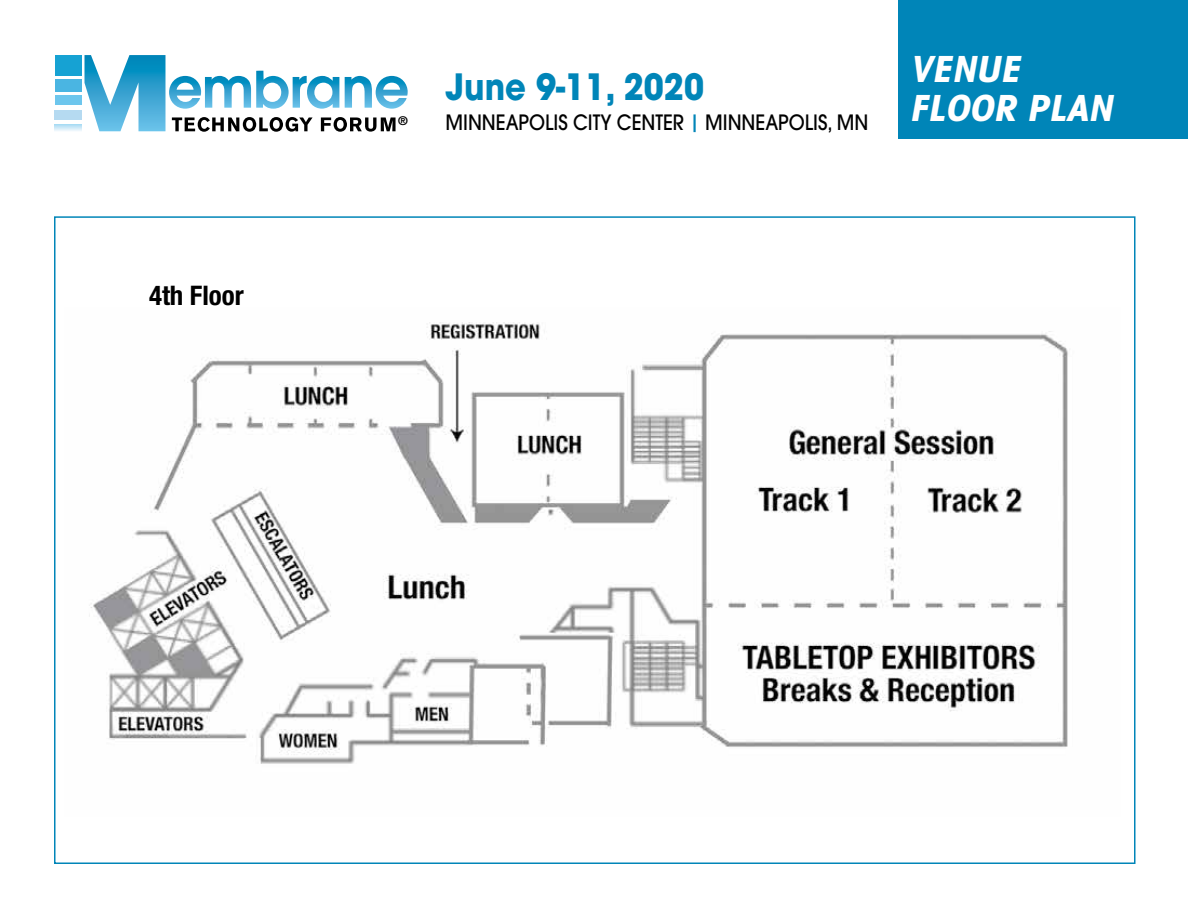
<style>
.page{position:relative;width:1188px;height:918px;background:#fff}
.page>*{position:absolute;margin:0;border:0;box-sizing:border-box;transform-origin:0 0}
.t1{font:italic 700 condensed 36px/39px "Avant Garde";color:#fff;scale:1.1 1}
.t2{font:700 36px "Avant Garde";color:#0085b8;scale:.9 1}
.t3{font:700 condensed 27px "Helvetica Neue";color:#000}
.t4{font:500 21px "Avant Garde";color:#000;scale:.9 1}
.t5{font:700 12.15px "Helvetica Neue";color:#000}
.s1{color:#0085b8}
</style>
<div class="page">
<svg style="left:84px;top:55px;width:324px;height:77px"></svg>
<svg style="left:55px;top:124px;width:27px;height:7px"></svg>
<div style="left:55px;top:55px;width:27px;height:21px;background:#16a2d3"></div>
<div style="left:55px;top:79px;width:27px;height:13px;background:#4ab5e2"></div>
<div style="left:55px;top:95px;width:27px;height:10px;background:#6dc6ed"></div>
<div style="left:55px;top:110px;width:27px;height:9px;background:#b5daf1"></div>
<div style="left:898px;top:0;width:290px;height:139px;background:#0085b8"></div>
<img style="left:89px;top:322px;width:979px;height:442px">
<p class="t3" style="left:149px;top:279px;width:96px">4th Floor</p>
<p class="t5" style="left:398px;top:114px;width:11px">®</p>
<h1 class="t2" style="left:446px;top:64px;width:289px">June 9-11, 2020</h1>
<p class="t4" style="left:446px;top:110px;width:471px">MINNEAPOLIS CITY CENTER <span class="s1">|</span> MINNEAPOLIS, MN</p>
<h1 class="t1" style="left:910px;top:49px;width:193px">VENUE<br>FLOOR PLAN</h1>
</div>
